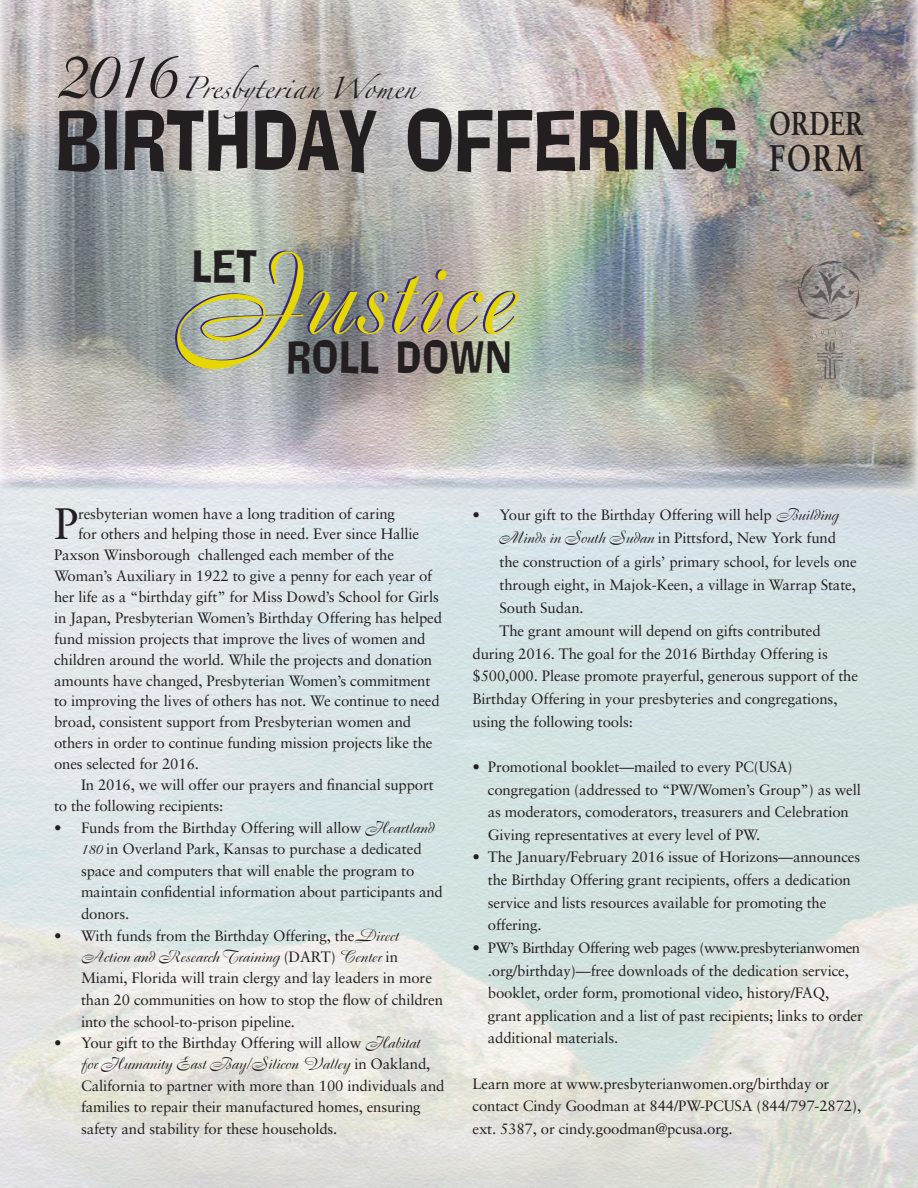
<style>
.page{position:relative;width:918px;height:1188px;background:#fff}
.page>*{position:absolute;margin:0;border:0;box-sizing:border-box;transform-origin:0 0}
.t1{font:112.5px "Boulevard";color:#e6d601}
.t2{font:84px "Alor Narrow Condensed Normal";letter-spacing:-.03em;color:#231f20}
.t3{font:75px "Boulevard";color:#231f20}
.t4{font:45.15px "Alor Narrow Condensed Normal";color:#231f20}
.t5{font:43.95px "Sabon";color:#231f20}
.t6{font:700 37.05px "Sabon";color:#231f20;scale:.77 1}
.t7{font:700 33.15px "Sabon";letter-spacing:.01em;color:#231f20;scale:.77 1}
.t8{font:19.5px "Zapfino";letter-spacing:.01em;color:#231f20}
.t9{font:16.5px "Boulevard";letter-spacing:-.01em;color:#231f20}
.t10{font:15px/22.6px "Sabon";letter-spacing:-.01em;color:#231f20}
.s1{font-family:"Boulevard";font-size:16.5px}
.s2{font-family:"Sabon";font-size:15px}
</style>
<div class="page">
<img style="left:0;top:0;width:918px;height:489px">
<img style="left:803px;top:330px;width:53px;height:26px">
<img style="left:796px;top:261px;width:65px;height:60px">
<p class="t3" style="left:54px;top:24px;width:124px">2016</p>
<p class="t8" style="left:182px;top:80px;width:235px">Presbyterian Women</p>
<p class="t2" style="left:54px;top:68px;width:688px">BIRTHDAY OFFERING</p>
<p class="t4" style="left:191px;top:228px;width:68px">LET</p>
<p class="t1" style="left:173px;top:223px;width:344px">Justice</p>
<p class="t4" style="left:286px;top:318px;width:228px">ROLL DOWN</p>
<p class="t7" style="left:770px;top:103px;width:124px">ORDER</p>
<p class="t6" style="left:770px;top:135px;width:124px">FORM</p>
<p class="t5" style="left:54px;top:498px;width:26px">P</p>
<p class="t10" style="left:78px;top:502px;width:319px">resbyterian women have a long tradition of caring</p>
<p class="t10" style="left:78px;top:523px;width:343px">for others and helping those in need. Ever since Hallie</p>
<p class="t10" style="left:54px;top:544px;width:342px">Paxson Winsborough challenged each member of the</p>
<p class="t10" style="left:54px;top:564px;width:380px">Woman’s Auxiliary in 1922 to give a penny for each year of</p>
<p class="t10" style="left:54px;top:585px;width:386px">her life as a “birthday gift” for Miss Dowd’s School for Girls</p>
<p class="t10" style="left:54px;top:606px;width:390px">in Japan, Presbyterian Women’s Birthday Offering has helped</p>
<p class="t10" style="left:54px;top:627px;width:373px">fund mission projects that improve the lives of women and</p>
<p class="t10" style="left:54px;top:648px;width:380px">children around the world. While the projects and donation</p>
<p class="t10" style="left:54px;top:669px;width:378px">amounts have changed, Presbyterian Women’s commitment</p>
<p class="t10" style="left:54px;top:690px;width:387px">to improving the lives of others has not. We continue to need</p>
<p class="t10" style="left:54px;top:711px;width:359px">broad, consistent support from Presbyterian women and</p>
<p class="t10" style="left:54px;top:732px;width:380px">others in order to continue funding mission projects like the</p>
<p class="t10" style="left:54px;top:752px;width:147px">ones selected for 2016.</p>
<p class="t10" style="left:54px;top:774px;width:381px;line-height:20.9px;text-indent:27px">In 2016, we will offer our prayers and financial support to the following recipients:</p>
<p class="t10" style="left:81px;top:816px;width:363px;line-height:21.6px;text-indent:-27px">• Funds from the Birthday Offering will allow <span class="s1">Heartland 180</span> in Overland Park, Kansas to purchase a dedicated space and computers that will enable the program to maintain confidential information about participants and donors.</p>
<p class="t10" style="left:54px;top:924px;width:346px">• With funds from the Birthday Offering, the<span class="s1">Direct</span></p>
<p class="t9" style="left:81px;top:945px;width:319px">Action and Research Training <span class="s2">(DART)</span> Center <span class="s2">in</span></p>
<p class="t10" style="left:81px;top:967px;width:364px;line-height:21.6px">Miami, Florida will train clergy and lay leaders in more than 20 communities on how to stop the flow of children into the school-to-prison pipeline.</p>
<p class="t10" style="left:54px;top:1032px;width:368px">• Your gift to the Birthday Offering will allow <span class="s1">Habitat</span></p>
<p class="t9" style="left:81px;top:1053px;width:351px">for Humanity East Bay/Silicon Valley <span class="s2">in Oakland,</span></p>
<p class="t10" style="left:81px;top:1075px;width:365px;line-height:21.6px">California to partner with more than 100 individuals and families to repair their manufactured homes, ensuring safety and stability for these households.</p>
<p class="t10" style="left:500px;top:503px;width:359px;line-height:23.4px;text-indent:-27px">• Your gift to the Birthday Offering will help <span class="s1">Building Minds in South Sudan</span> in Pittsford, New York fund the construction of a girls’ primary school, for levels one through eight, in Majok-Keen, a village in Warrap State, South Sudan.</p>
<p class="t10" style="left:472px;top:619px;width:387px;text-indent:27px">The grant amount will depend on gifts contributed during 2016. The goal for the 2016 Birthday Offering is $500,000. Please promote prayerful, generous support of the Birthday Offering in your presbyteries and congregations, using the following tools:</p>
<p class="t10" style="left:488px;top:755px;width:375px;text-indent:-15px">• Promotional booklet—mailed to every PC(USA) congregation (addressed to “PW/Women’s Group”) as well as moderators, comoderators, treasurers and Celebration Giving representatives at every level of PW.</p>
<p class="t10" style="left:488px;top:846px;width:374px;text-indent:-15px">• The January/February 2016 issue of Horizons—announces the Birthday Offering grant recipients, offers a dedication service and lists resources available for promoting the offering.</p>
<p class="t10" style="left:488px;top:936px;width:376px;text-indent:-15px">• PW’s Birthday Offering web pages (www.presbyterianwomen .org/birthday)—free downloads of the dedication service, booklet, order form, promotional video, history/FAQ, grant application and a list of past recipients; links to order additional materials.</p>
<p class="t10" style="left:473px;top:1072px;width:390px">Learn more at www.presbyterianwomen.org/birthday or contact Cindy Goodman at 844/PW-PCUSA (844/797-2872), ext. 5387, or cindy.goodman@pcusa.org.</p>
</div>
